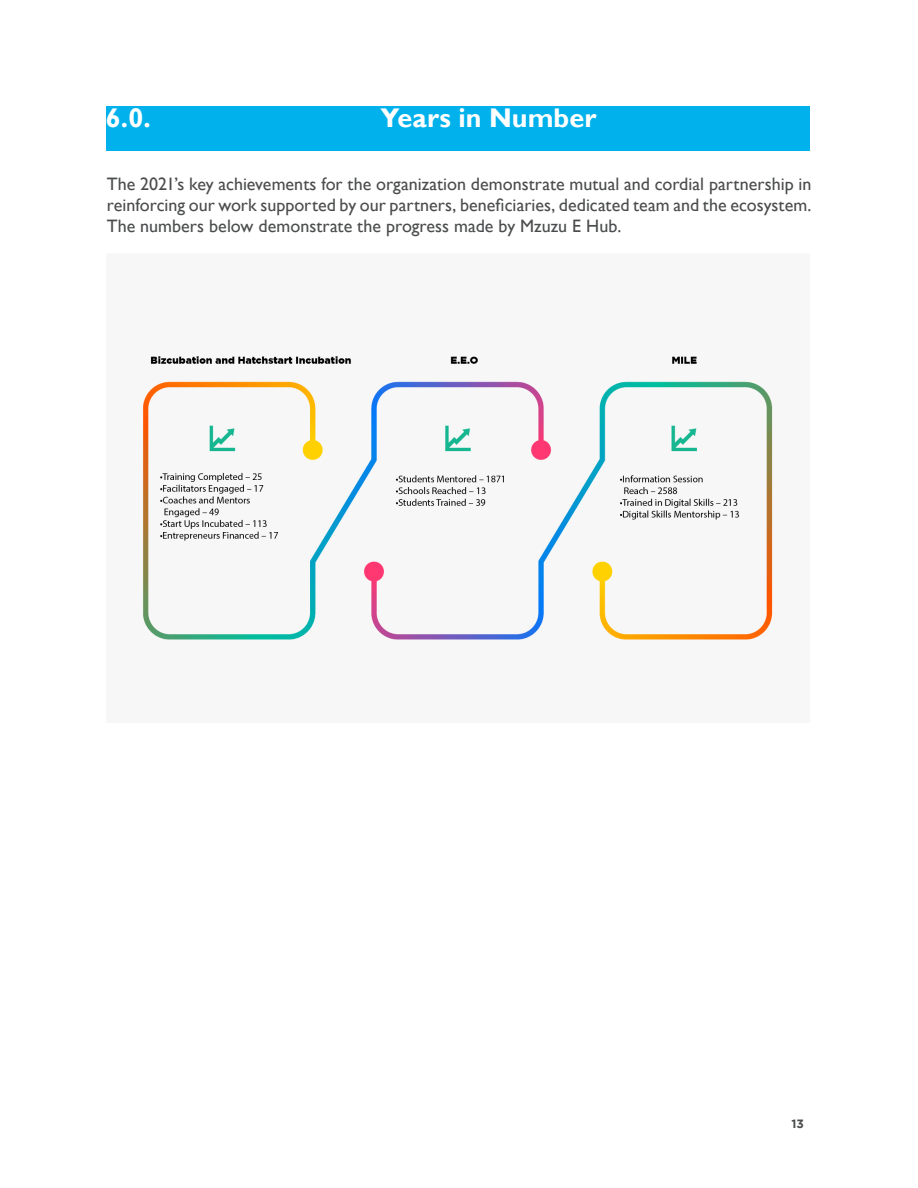
<style>
.page{position:relative;width:918px;height:1188px;background:#fff}
.page>*{position:absolute;margin:0;border:0;box-sizing:border-box;transform-origin:0 0}
.Brown_subtitle{font:700 27px "Gill Sans";letter-spacing:.005em;color:#fff}
.Body_text_normal{font:18px/21px "Gill Sans";color:#4b4c4d;text-align:justify}
.t1{font:700 12px "Gotham";color:#4b4c4d}
</style>
<div class="page">
<div style="left:106px;top:106px;width:704px;height:45px;background:#00b1ec"></div>
<img style="left:142px;top:356px;width:631px;height:284px">
<p class="Brown_subtitle" style="left:106px;top:102px;width:46px">6.0.</p>
<p class="Brown_subtitle" style="left:381px;top:102px;width:217px">Years in Number</p>
<p class="Body_text_normal" style="left:107px;top:174px;width:706px">The 2021’s key achievements for the organization demonstrate mutual and cordial partnership in reinforcing our work supported by our partners, beneficiaries, dedicated team and the ecosystem.<br>The numbers below demonstrate the progress made by Mzuzu E Hub.</p>
<p class="t1" style="left:791px;top:1116px;width:14px">13</p>
</div>
